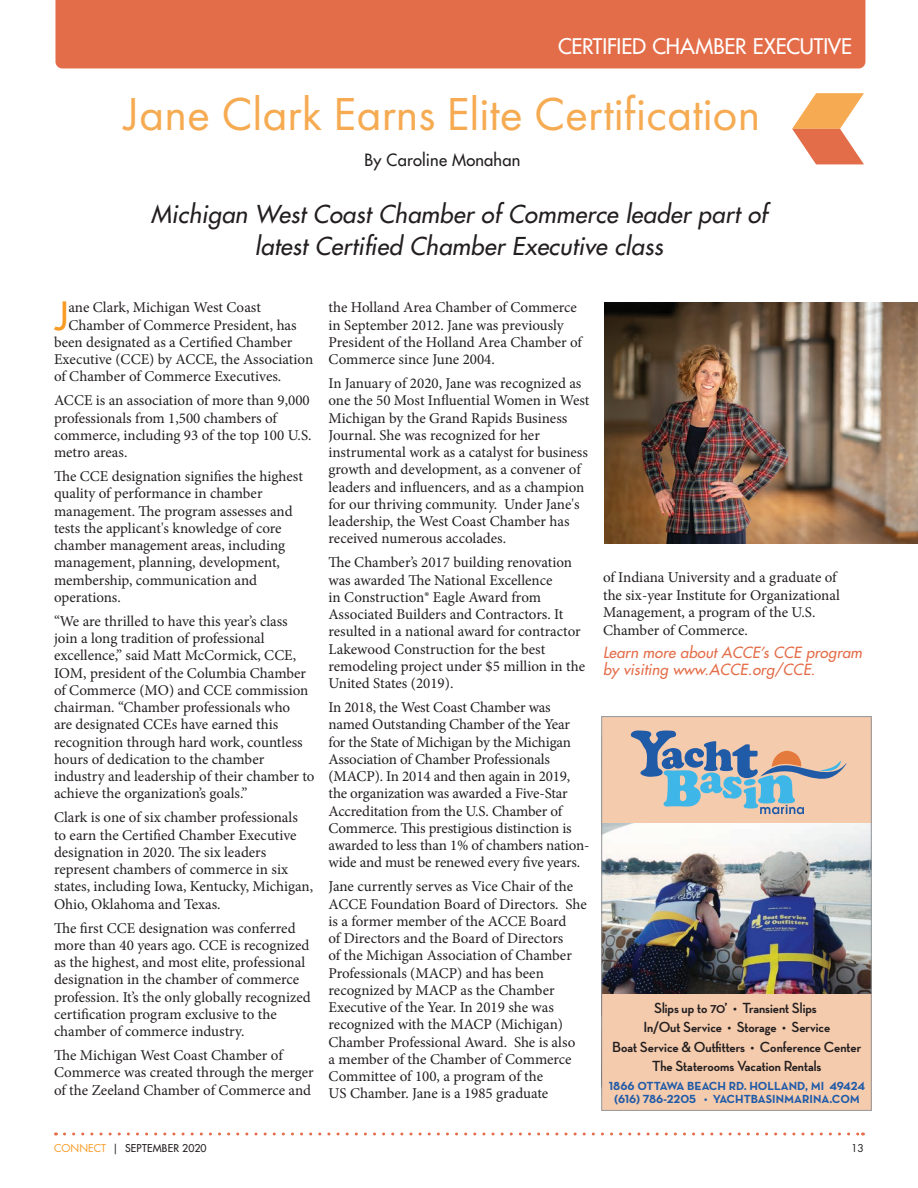
<style>
.page{position:relative;width:918px;height:1188px;background:#fff}
.page>*{position:absolute;margin:0;border:0;box-sizing:border-box;transform-origin:0 0}
.t1{font:48px "Futura PT";color:#f6ab52}
.t2{font:37.95px "Futura";color:#f89b24}
.t3{font:italic 24px/32.4px "Futura";letter-spacing:.01em;color:#231f20;text-align:center}
.t4{font:21px "Futura";letter-spacing:-.01em;color:#fff}
.t5{font:16.5px "Futura";letter-spacing:.01em;color:#231f20}
.t6{font:15px/17.2px "Minion Pro";letter-spacing:-.005em;color:#231f20}
.t7{font:700 15px/19.5px "Neutra Disp";color:#231f20;text-align:center}
.t8{font:italic 15px/16.5px "Futura";letter-spacing:.01em;color:#e46d49}
.t9{font:12px/13.5px "Neutra Text Bold Alt";color:#205ba8;text-align:center}
.t10{font:10.5px "Futura";letter-spacing:.02em;color:#231f20}
.t11{font:10.5px "Futura";color:#231f20}
.s1{color:#f89b24}
.s2{font-style:inherit}
</style>
<div class="page">
<svg style="left:64px;top:1132px;width:799px;height:4px"></svg>
<div style="left:55px;top:0;width:810px;height:68px;background:#e46d49"></div>
<svg style="left:792px;top:93px;width:72px;height:71px"></svg>
<img style="left:604px;top:303px;width:314px;height:241px">
<img style="left:604px;top:822px;width:266px;height:173px">
<div style="left:602px;top:995px;width:269px;height:115px;background:#f5cbad"></div>
<div style="left:602px;top:717px;width:269px;height:105px;background:#f5cbad"></div>
<svg style="left:631px;top:731px;width:216px;height:83px"></svg>
<div style="left:602px;top:716px;width:270px;height:395px;border:1px solid #939598"></div>
<h3 class="t4" style="left:558px;top:34px;width:296px">CERTIFIED CHAMBER EXECUTIVE</h3>
<h1 class="t1" style="left:125px;top:85px;width:637px">Jane Clark Earns Elite Certification</h1>
<p class="t5" style="left:365px;top:149px;width:157px">By Caroline Monahan</p>
<h3 class="t3" style="left:151px;top:198px;width:618px">Michigan West Coast Chamber of Commerce leader part of latest Certified Chamber Executive class</h3>
<h2 class="t2" style="left:55px;top:292px;width:15px">J</h2>
<p class="t6" style="left:68px;top:299px;width:194px">ane Clark, Michigan West Coast</p>
<p class="t6" style="left:68px;top:316px;width:230px">Chamber of Commerce President, has</p>
<p class="t6" style="left:54px;top:334px;width:240px">been designated as a Certified Chamber</p>
<p class="t6" style="left:54px;top:351px;width:261px">Executive (CCE) by ACCE, the Association</p>
<p class="t6" style="left:54px;top:368px;width:229px">of Chamber of Commerce Executives.</p>
<p class="t6" style="left:54px;top:392px;width:259px">ACCE is an association of more than 9,000 professionals from 1,500 chambers of commerce, including 93 of the top 100 U.S. metro areas.</p>
<p class="t6" style="left:54px;top:468px;width:250px">The CCE designation signifies the highest quality of performance in chamber management. The program assesses and tests the applicant's knowledge of core chamber management areas, including management, planning, development, membership, communication and operations.</p>
<p class="t6" style="left:54px;top:613px;width:262px">“We are thrilled to have this year’s class join a long tradition of professional excellence,” said Matt McCormick, CCE, IOM, president of the Columbia Chamber of Commerce (MO) and CCE commission chairman. “Chamber professionals who<br>are designated CCEs have earned this recognition through hard work, countless hours of dedication to the chamber industry and leadership of their chamber to achieve the organization’s goals.”</p>
<p class="t6" style="left:54px;top:809px;width:261px">Clark is one of six chamber professionals to earn the Certified Chamber Executive designation in 2020. The six leaders represent chambers of commerce in six states, including Iowa, Kentucky, Michigan, Ohio, Oklahoma and Texas.</p>
<p class="t6" style="left:54px;top:919px;width:258px">The first CCE designation was conferred more than 40 years ago. CCE is recognized as the highest, and most elite, professional designation in the chamber of commerce profession. It’s the only globally recognized certification program exclusive to the chamber of commerce industry.</p>
<p class="t6" style="left:54px;top:1047px;width:261px">The Michigan West Coast Chamber of<br>Commerce was created through the merger of the Zeeland Chamber of Commerce and</p>
<p class="t6" style="left:329px;top:299px;width:255px">the Holland Area Chamber of Commerce in September 2012. Jane was previously President of the Holland Area Chamber of Commerce since June 2004.</p>
<p class="t6" style="left:329px;top:375px;width:262px">In January of 2020, Jane was recognized as one the 50 Most Influential Women in West Michigan by the Grand Rapids Business Journal. She was recognized for her instrumental work as a catalyst for business growth and development, as a convener of leaders and influencers, and as a champion for our thriving community. Under Jane's leadership, the West Coast Chamber has received numerous accolades.</p>
<p class="t6" style="left:329px;top:554px;width:258px">The Chamber’s 2017 building renovation was awarded The National Excellence<br>in Construction® Eagle Award from Associated Builders and Contractors. It resulted in a national award for contractor Lakewood Construction for the best remodeling project under $5 million in the United States (2019).</p>
<p class="t6" style="left:329px;top:699px;width:262px">In 2018, the West Coast Chamber was named Outstanding Chamber of the Year for the State of Michigan by the Michigan Association of Chamber Professionals (MACP). In 2014 and then again in 2019, the organization was awarded a Five-Star Accreditation from the U.S. Chamber of Commerce. This prestigious distinction is awarded to less than 1% of chambers nation&shy;wide and must be renewed every five years.</p>
<p class="t6" style="left:329px;top:878px;width:260px">Jane currently serves as Vice Chair of the ACCE Foundation Board of Directors. She is a former member of the ACCE Board<br>of Directors and the Board of Directors<br>of the Michigan Association of Chamber Professionals (MACP) and has been recognized by MACP as the Chamber Executive of the Year. In 2019 she was recognized with the MACP (Michigan)<br>Chamber Professional Award. She is also<br>a member of the Chamber of Commerce Committee of 100, a program of the<br>US Chamber. Jane is a 1985 graduate</p>
<p class="t6" style="left:603px;top:569px;width:238px">of Indiana University and a graduate of the six-year Institute for Organizational Management, a program of the U.S.<br>Chamber of Commerce.</p>
<p class="t8" style="left:603px;top:645px;width:261px">Learn more about ACCE’s CCE program by visiting www.ACCE.org/CCE.</p>
<p class="t7" style="left:612px;top:998px;width:251px">Slips up to 70’ • Transient Slips<br>In/Out Service • Storage • Service<br>Boat Service &amp; Outfitters • Conference Center The Staterooms Vacation Rentals</p>
<p class="t9" style="left:609px;top:1079px;width:258px">1866 OTTAWA BEACH RD. HOLLAND, MI 49424 (616) 786-2205 • YACHTBASINMARINA.COM</p>
<p class="t10" style="left:54px;top:1142px;width:154px"><span class="s1">CONNECT</span> <span class="s2">|</span> SEPTEMBER 2020</p>
<p class="t11" style="left:851px;top:1142px;width:14px">13</p>
</div>
